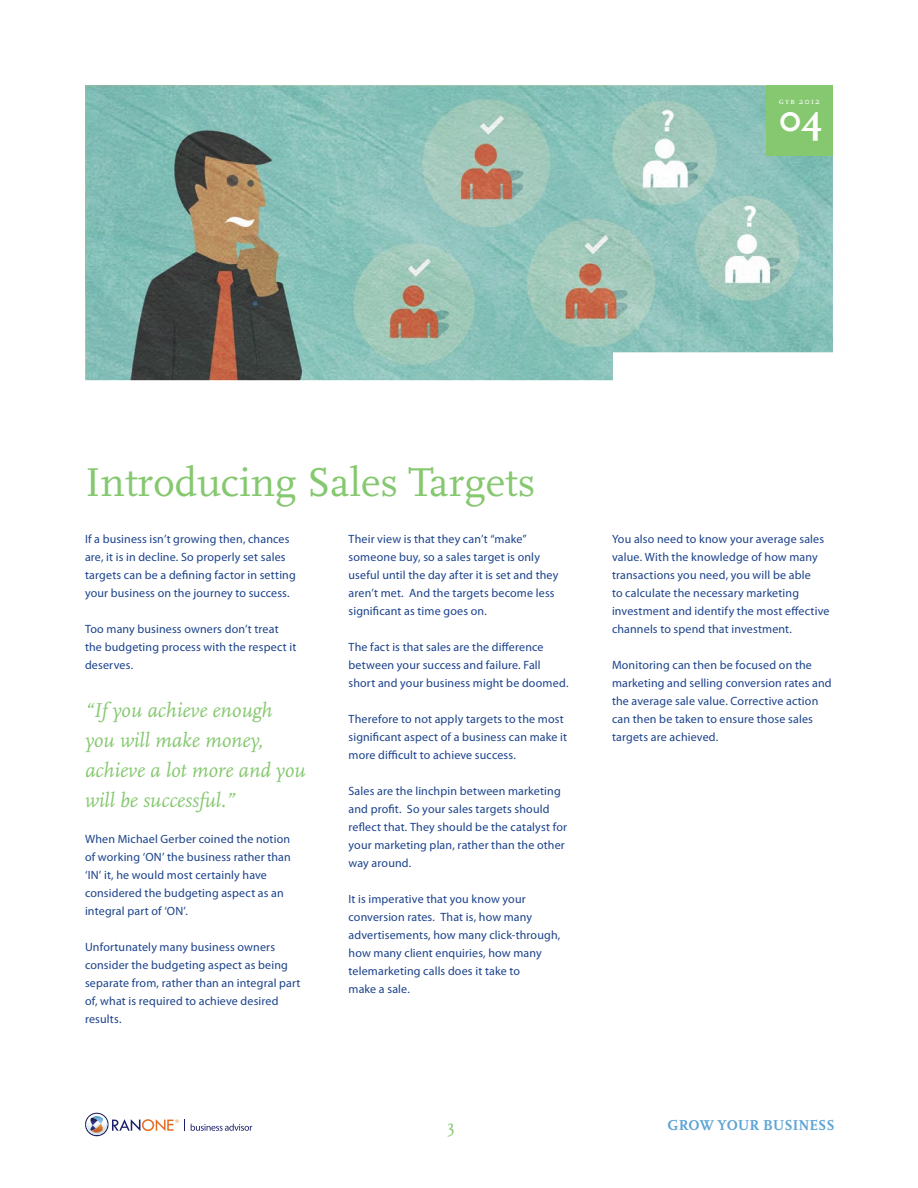
<style>
.page{position:relative;width:918px;height:1188px;background:#fff}
.page>*{position:absolute;margin:0;border:0;box-sizing:border-box;transform-origin:0 0}
.t1{font:42px "Scala";color:#85c86f}
.t2{font:700 40.2px "Scala";color:#fff}
.quote{font:italic 21px/30px "Scala";color:#85c86f}
.t3{font:18px "Scala";color:#85c86f}
.t4{font:700 15px "Scala";color:#5da3d4}
.Content{font:12px/18px "Myriad Pro";letter-spacing:.015em;color:#1b428b}
.t5{font:9px "Scala Caps";letter-spacing:.1em;color:#fff}
</style>
<div class="page">
<svg style="left:85px;top:1113px;width:94px;height:23px"></svg>
<svg style="left:190px;top:1123px;width:62px;height:8px"></svg>
<img style="left:85px;top:85px;width:748px;height:295px">
<div style="left:766px;top:85px;width:67px;height:70px;background:#85c86f"></div>
<p class="t5" style="left:779px;top:96px;width:43px">gyb 2012</p>
<p class="t2" style="left:778px;top:96px;width:47px">04</p>
<p class="t1" style="left:85px;top:459px;width:452px">Introducing Sales Targets</p>
<p class="Content" style="left:85px;top:530px;width:212px">If a business isn’t growing then, chances are, it is in decline. So properly set sales targets can be a defining factor in setting your business on the journey to success.</p>
<p class="Content" style="left:85px;top:620px;width:213px">Too many business owners don’t treat the budgeting process with the respect it deserves.</p>
<p class="quote" style="left:85px;top:696px;width:222px">“If you achieve enough you will make money, achieve a lot more and you will be successful.”</p>
<p class="Content" style="left:85px;top:830px;width:207px">When Michael Gerber coined the notion of working ‘ON’ the business rather than ‘IN’ it, he would most certainly have considered the budgeting aspect as an integral part of ‘ON’.</p>
<p class="Content" style="left:85px;top:938px;width:217px">Unfortunately many business owners consider the budgeting aspect as being separate from, rather than an integral part of, what is required to achieve desired results.</p>
<p class="Content" style="left:349px;top:530px;width:211px">Their view is that they can’t “make” someone buy, so a sales target is only useful until the day after it is set and they aren’t met. And the targets become less significant as time goes on.</p>
<p class="Content" style="left:349px;top:638px;width:222px">The fact is that sales are the difference between your success and failure. Fall short and your business might be doomed.</p>
<p class="Content" style="left:349px;top:710px;width:220px">Therefore to not apply targets to the most significant aspect of a business can make it more difficult to achieve success.</p>
<p class="Content" style="left:349px;top:782px;width:220px">Sales are the linchpin between marketing and profit. So your sales targets should reflect that. They should be the catalyst for your marketing plan, rather than the other way around.</p>
<p class="Content" style="left:349px;top:890px;width:213px">It is imperative that you know your conversion rates. That is, how many advertisements, how many click-through, how many client enquiries, how many telemarketing calls does it take to</p>
<p class="Content" style="left:349px;top:980px;width:63px">make a sale.</p>
<p class="t3" style="left:447px;top:1116px;width:9px">3</p>
<p class="Content" style="left:612px;top:530px;width:219px">You also need to know your average sales value. With the knowledge of how many transactions you need, you will be able<br>to calculate the necessary marketing investment and identify the most effective channels to spend that investment.</p>
<p class="Content" style="left:612px;top:656px;width:221px">Monitoring can then be focused on the marketing and selling conversion rates and the average sale value. Corrective action can then be taken to ensure those sales targets are achieved.</p>
<p class="t4" style="left:668px;top:1117px;width:169px">GROW YOUR BUSINESS</p>
</div>
